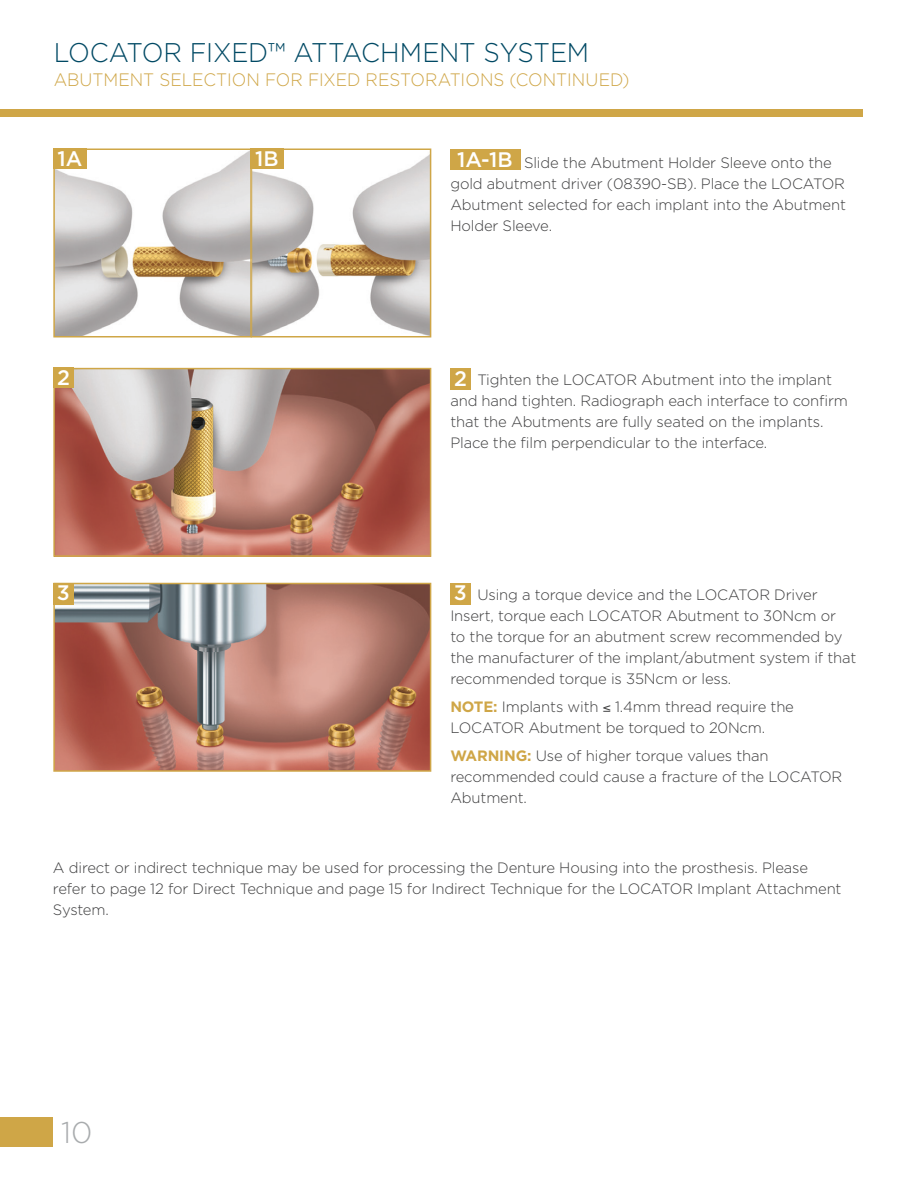
<style>
.page{position:relative;width:918px;height:1188px;background:#fff}
.page>*{position:absolute;margin:0;border:0;box-sizing:border-box;transform-origin:0 0}
.t1{font:300 30px "Gotham";color:#a8abad}
.t2{font:300 27px "Gotham";letter-spacing:-.01em;color:#004964;scale:.95 1}
.t3{font:500 21px "Gotham";color:#fff}
.t4{font:300 18px "Gotham";letter-spacing:-.005em;color:#cfa647;scale:.95 1}
.t5{font:300 15px/21px "Gotham";letter-spacing:-.01em;color:#3e3e3f}
.s1{font-weight:700;color:#cfa647}
</style>
<div class="page">
<div style="left:0;top:1117px;width:53px;height:30px;background:#cfa647"></div>
<div style="left:0;top:109px;width:863px;height:8px;background:#cfa647"></div>
<img style="left:254px;top:156px;width:174px;height:179px">
<div style="left:251px;top:148px;width:180px;height:190px;border:2px solid #cfa647"></div>
<svg style="left:56px;top:151px;width:193px;height:184px"></svg>
<div style="left:53px;top:148px;width:199px;height:190px;border:2px solid #cfa647"></div>
<img style="left:56px;top:371px;width:372px;height:183px">
<div style="left:53px;top:368px;width:378px;height:189px;border:2px solid #cfa647"></div>
<img style="left:56px;top:586px;width:372px;height:183px">
<div style="left:53px;top:583px;width:378px;height:189px;border:2px solid #cfa647"></div>
<div style="left:450px;top:368px;width:21px;height:21px;background:#cfa647"></div>
<div style="left:450px;top:583px;width:21px;height:21px;background:#cfa647"></div>
<div style="left:450px;top:149px;width:71px;height:20px;background:#cfa647"></div>
<div style="left:53px;top:149px;width:34px;height:20px;background:#cfa647"></div>
<div style="left:53px;top:368px;width:21px;height:20px;background:#cfa647"></div>
<div style="left:53px;top:583px;width:21px;height:21px;background:#cfa647"></div>
<div style="left:250px;top:149px;width:34px;height:20px;background:#cfa647"></div>
<h2 class="t2" style="left:54px;top:35px;width:565px">LOCATOR FIXED™ ATTACHMENT SYSTEM</h2>
<p class="t4" style="left:54px;top:68px;width:608px">ABUTMENT SELECTION FOR FIXED RESTORATIONS (CONTINUED)</p>
<h3 class="t3" style="left:58px;top:145px;width:26px">1A</h3>
<h3 class="t3" style="left:457px;top:146px;width:57px">1A-1B</h3>
<h3 class="t3" style="left:255px;top:145px;width:25px">1B</h3>
<p class="t5" style="left:450px;top:151px;width:397px;text-indent:74px">Slide the Abutment Holder Sleeve onto the gold abutment driver (08390-SB). Place the LOCATOR Abutment selected for each implant into the Abutment Holder Sleeve.</p>
<h3 class="t3" style="left:57px;top:364px;width:14px">2</h3>
<h3 class="t3" style="left:57px;top:579px;width:14px">3</h3>
<h3 class="t3" style="left:454px;top:364px;width:14px">2</h3>
<p class="t5" style="left:450px;top:369px;width:399px;text-indent:27px">Tighten the LOCATOR Abutment into the implant and hand tighten. Radiograph each interface to confirm that the Abutments are fully seated on the implants.<br>Place the film perpendicular to the interface.</p>
<h3 class="t3" style="left:454px;top:579px;width:14px">3</h3>
<p class="t5" style="left:450px;top:584px;width:408px;text-indent:27px">Using a torque device and the LOCATOR Driver Insert, torque each LOCATOR Abutment to 30Ncm or<br>to the torque for an abutment screw recommended by the manufacturer of the implant/abutment system if that recommended torque is 35Ncm or less.</p>
<p class="t5" style="left:450px;top:696px;width:345px"><span class="s1">NOTE:</span> Implants with ≤ 1.4mm thread require the<br>LOCATOR Abutment be torqued to 20Ncm.</p>
<p class="t5" style="left:450px;top:744px;width:393px"><span class="s1">WARNING:</span> Use of higher torque values than recommended could cause a fracture of the LOCATOR<br>Abutment.</p>
<p class="t5" style="left:53px;top:857px;width:790px">A direct or indirect technique may be used for processing the Denture Housing into the prosthesis. Please refer to page 12 for Direct Technique and page 15 for Indirect Technique for the LOCATOR Implant Attachment<br>System.</p>
<h1 class="t1" style="left:61px;top:1114px;width:33px">10</h1>
</div>
